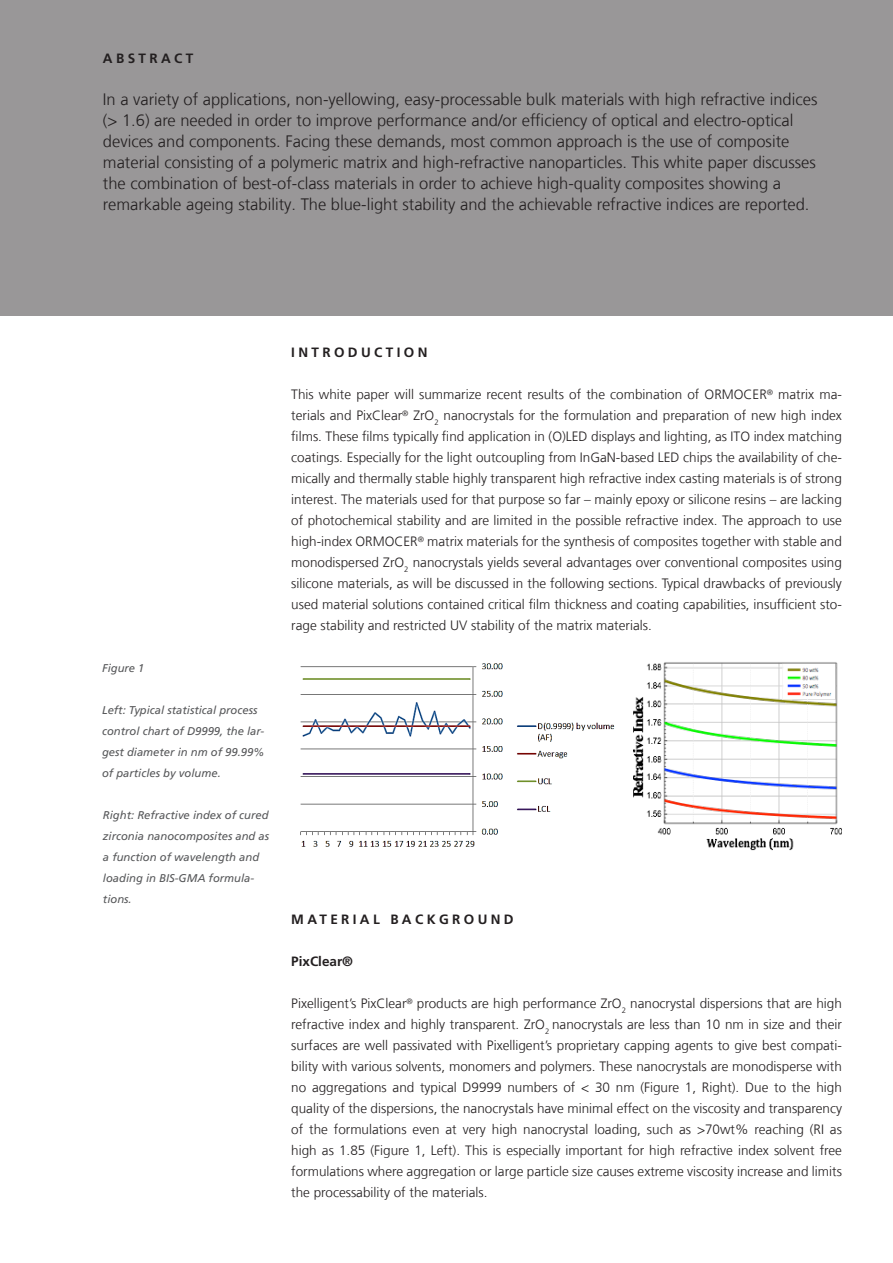
<style>
.page{position:relative;width:893px;height:1263px;background:#fff}
.page>*{position:absolute;margin:0;border:0;box-sizing:border-box;transform-origin:0 0}
._06_Fließtext{font:300 16.5px/21px "Frutiger LT Com";color:#231f20}
._06_Fließtext-2{font:300 13.5px/21px "Frutiger LT Com";color:#231f20;text-align:justify}
._08_Kolumne{font:700 13.5px "Frutiger LT Com";letter-spacing:.25em;color:#231f20}
._07_Zwischenüberschr{font:700 13.5px "Frutiger LT Com";color:#231f20}
._05_Marginalie_Bildu{font:italic 11.25px/21px "Frutiger LT Com";color:#57585a}
</style>
<div class="page">
<div style="left:0;top:0;width:893px;height:315px;background:#999798"></div>
<img style="left:634px;top:662px;width:208px;height:188px">
<img style="left:300px;top:663px;width:315px;height:184px">
<p class="_08_Kolumne" style="left:103px;top:50px;width:92px">ABSTRACT</p>
<p class="_06_Fließtext" style="left:103px;top:89px;width:716px">In a variety of applications, non-yellowing, easy-processable bulk materials with high refractive indices (&gt; 1.6) are needed in order to improve performance and/or efficiency of optical and electro-optical devices and components. Facing these demands, most common approach is the use of composite material consisting of a polymeric matrix and high-refractive nanoparticles. This white paper discusses the combination of best-of-class materials in order to achieve high-quality composites showing a remarkable ageing stability. The blue-light stability and the achievable refractive indices are reported.</p>
<p class="_05_Marginalie_Bildu" style="left:102px;top:658px;width:44px">Figure 1</p>
<p class="_05_Marginalie_Bildu" style="left:102px;top:700px;width:164px">Left: Typical statistical process control chart of D9999, the lar&shy;gest diameter in nm of 99.99% of particles by volume.</p>
<p class="_05_Marginalie_Bildu" style="left:103px;top:805px;width:168px">Right: Refractive index of cured zirconia nanocomposites and as a function of wavelength and loading in BIS-GMA formula&shy;tions.</p>
<p class="_08_Kolumne" style="left:291px;top:344px;width:138px">INTRODUCTION</p>
<p class="_06_Fließtext-2" style="left:291px;top:384px;width:552px">This white paper will summarize recent results of the combination of ORMOCER<sup>®</sup> matrix ma&shy;terials and PixClear<sup>®</sup> ZrO<sub>2</sub> nanocrystals for the formulation and preparation of new high index films. These films typically find application in (O)LED displays and lighting, as ITO index matching coatings. Especially for the light outcoupling from InGaN-based LED chips the availability of che&shy;mically and thermally stable highly transparent high refractive index casting materials is of strong interest. The materials used for that purpose so far – mainly epoxy or silicone resins – are lacking of photochemical stability and are limited in the possible refractive index. The approach to use high-index ORMOCER<sup>®</sup> matrix materials for the synthesis of composites together with stable and monodispersed ZrO<sub>2</sub> nanocrystals yields several advantages over conventional composites using silicone materials, as will be discussed in the following sections. Typical drawbacks of previously used material solutions contained critical film thickness and coating capabilities, insufficient sto&shy;rage stability and restricted UV stability of the matrix materials.</p>
<p class="_08_Kolumne" style="left:291px;top:911px;width:224px">MATERIAL BACKGROUND</p>
<p class="_07_Zwischenüberschr" style="left:291px;top:953px;width:63px">PixClear®</p>
<p class="_06_Fließtext-2" style="left:291px;top:993px;width:552px">Pixelligent’s PixClear<sup>®</sup> products are high performance ZrO<sub>2</sub> nanocrystal dispersions that are high refractive index and highly transparent. ZrO<sub>2</sub> nanocrystals are less than 10 nm in size and their surfaces are well passivated with Pixelligent’s proprietary capping agents to give best compati&shy;bility with various solvents, monomers and polymers. These nanocrystals are monodisperse with no aggregations and typical D9999 numbers of &lt; 30 nm (Figure 1, Right). Due to the high quality of the dispersions, the nanocrystals have minimal effect on the viscosity and transparency of the formulations even at very high nanocrystal loading, such as &gt;70wt% reaching (RI as high as 1.85 (Figure 1, Left). This is especially important for high refractive index solvent free formulations where aggregation or large particle size causes extreme viscosity increase and limits the processability of the materials.</p>
</div>
